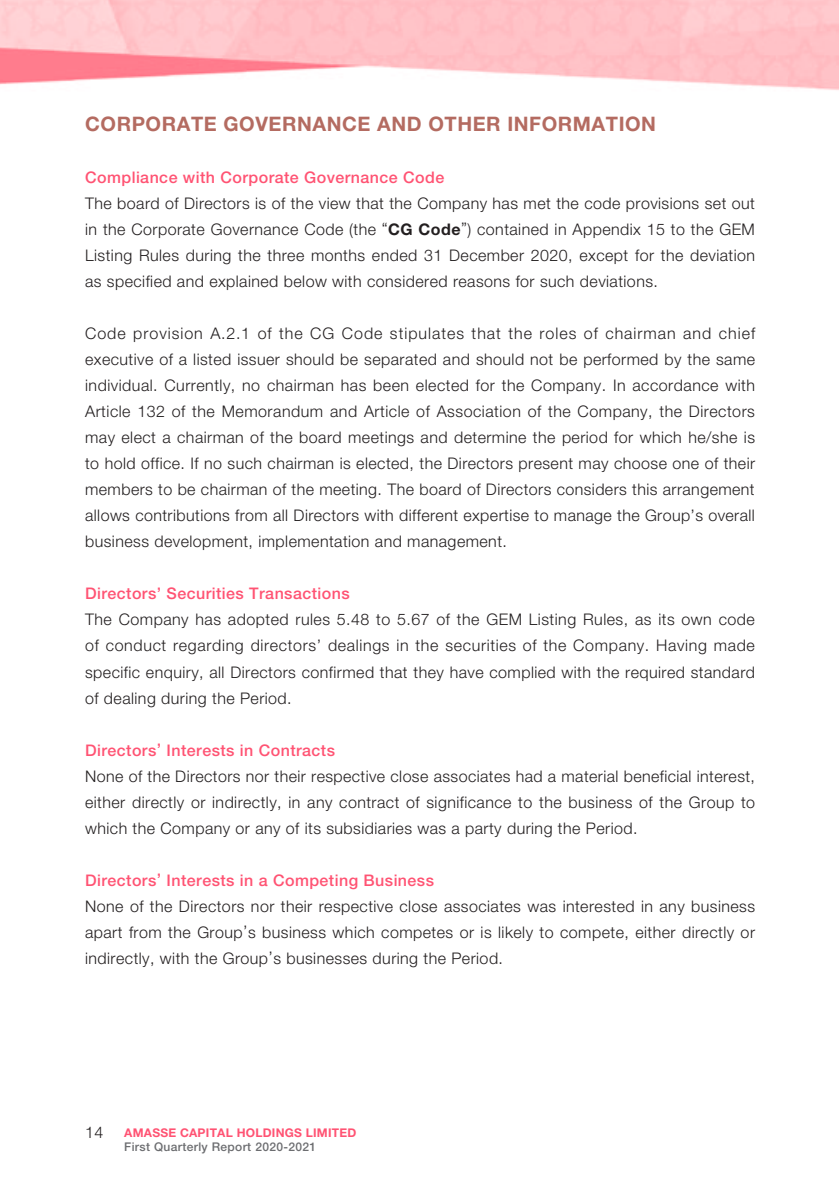
<style>
.page{position:relative;width:840px;height:1191px;background:#fff}
.page>*{position:absolute;margin:0;border:0;box-sizing:border-box;transform-origin:0 0}
.主標題{font:700 20px "Helvetica Neue LT Std";letter-spacing:.03em;color:#b46b61}
._1__內文{font:300 16px/26px "Helvetica Neue LT Std";letter-spacing:.03em;color:#231f20;text-align:justify}
._4__副標題{font:500 16px "Helvetica Neue LT Std";letter-spacing:.03em;color:#ff5373}
.t1{font:500 12px "Helvetica Neue LT Std";letter-spacing:.03em;color:#6c6d70}
.t2{font:700 12px "Helvetica Neue LT Std";letter-spacing:.02em;color:#ff5373}
.s1{font-weight:700}
</style>
<div class="page">
<p class="主標題" style="left:85px;top:112px;width:572px">CORPORATE GOVERNANCE AND OTHER INFORMATION</p>
<p class="_4__副標題" style="left:85px;top:168px;width:360px">Compliance with Corporate Governance Code</p>
<p class="_1__內文" style="left:85px;top:190px;width:671px">The board of Directors is of the view that the Company has met the code provisions set out in the Corporate Governance Code (the “<span class="s1">CG Code</span>”) contained in Appendix 15 to the GEM Listing Rules during the three months ended 31 December 2020, except for the deviation as specified and explained below with considered reasons for such deviations.</p>
<p class="_1__內文" style="left:85px;top:320px;width:671px">Code provision A.2.1 of the CG Code stipulates that the roles of chairman and chief executive of a listed issuer should be separated and should not be performed by the same individual. Currently, no chairman has been elected for the Company. In accordance with Article 132 of the Memorandum and Article of Association of the Company, the Directors may elect a chairman of the board meetings and determine the period for which he/she is to hold office. If no such chairman is elected, the Directors present may choose one of their members to be chairman of the meeting. The board of Directors considers this arrangement allows contributions from all Directors with different expertise to manage the Group’s overall business development, implementation and management.</p>
<p class="_4__副標題" style="left:85px;top:584px;width:266px">Directors’ Securities Transactions</p>
<p class="_1__內文" style="left:85px;top:606px;width:671px">The Company has adopted rules 5.48 to 5.67 of the GEM Listing Rules, as its own code of conduct regarding directors’ dealings in the securities of the Company. Having made specific enquiry, all Directors confirmed that they have complied with the required standard of dealing during the Period.</p>
<p class="_4__副標題" style="left:85px;top:740px;width:251px">Directors’ Interests in Contracts</p>
<p class="_1__內文" style="left:85px;top:762px;width:671px">None of the Directors nor their respective close associates had a material beneficial interest, either directly or indirectly, in any contract of significance to the business of the Group to which the Company or any of its subsidiaries was a party during the Period.</p>
<p class="_4__副標題" style="left:85px;top:870px;width:350px">Directors’ Interests in a Competing Business</p>
<p class="_1__內文" style="left:85px;top:892px;width:671px">None of the Directors nor their respective close associates was interested in any business apart from the Group’s business which competes or is likely to compete, either directly or indirectly, with the Group’s businesses during the Period.</p>
<p class="_1__內文" style="left:85px;top:1118px;width:20px">14</p>
<p class="t2" style="left:124px;top:1125px;width:233px">AMASSE CAPITAL HOLDINGS LIMITED</p>
<p class="t1" style="left:124px;top:1139px;width:193px">First Quarterly Report 2020-2021</p>
</div>
